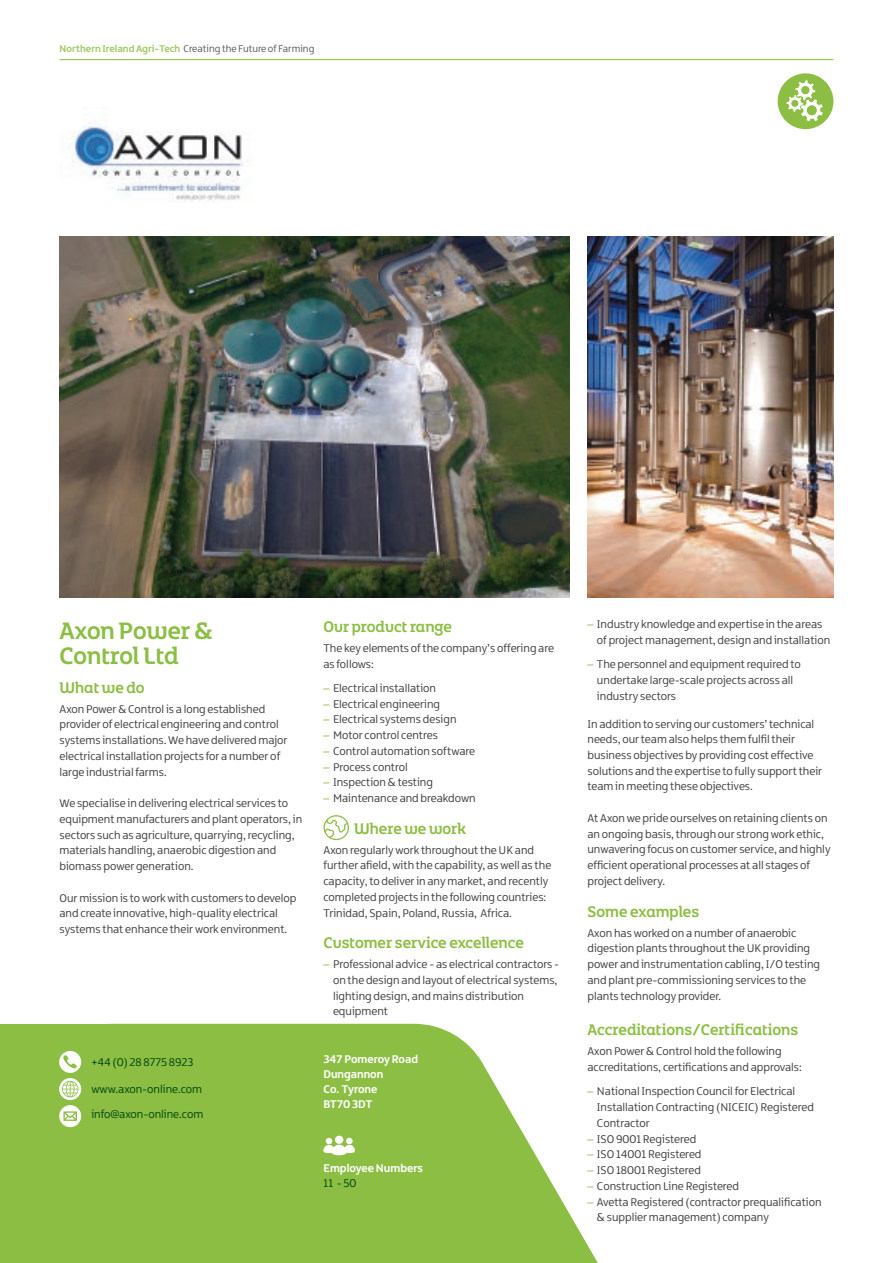
<style>
.page{position:relative;width:893px;height:1263px;background:#fff}
.page>*{position:absolute;margin:0;border:0;box-sizing:border-box;transform-origin:0 0}
.t1{font:25.5px/25.5px "Northern Ireland Headline";color:#8cbe44}
.t2{font:16.5px "Northern Ireland Headline";color:#8cbe44}
.t3{font:12px/15.8px "Northern Ireland";color:#3e3e3f}
.t4{font:12px/25.2px "Northern Ireland";color:#004713}
.t5{font:700 12px/15px "Northern Ireland";color:#fff}
.t6{font:10.5px "Northern Ireland";color:#57585a}
.s1{font-weight:700;color:#a2c966}
.s2{color:#8cbe44}
</style>
<div class="page">
<hr style="left:60px;top:59px;width:773px;height:1px;background:#98c452">
<svg style="left:249px;top:1024px;width:349px;height:239px;fill:#8cbe44"></svg>
<div style="left:0;top:1024px;width:249px;height:239px;background:#8cbe44"></div>
<svg style="left:59px;top:1051px;width:22px;height:76px"></svg>
<div style="left:335px;top:1136px;width:8px;height:8px;background:#fff;border-radius:50%"></div>
<svg style="left:323px;top:1138px;width:32px;height:17px"></svg>
<img style="left:71px;top:121px;width:172px;height:81px">
<svg style="left:323px;top:815px;width:26px;height:25px"></svg>
<img style="left:60px;top:236px;width:509px;height:361px">
<img style="left:587px;top:236px;width:246px;height:361px">
<svg style="left:778px;top:73px;width:55px;height:56px"></svg>
<p class="t6" style="left:60px;top:42px;width:256px"><span class="s1">Northern Ireland Agri-Tech</span> Creating the Future of Farming</p>
<h1 class="t1" style="left:60px;top:617px;width:155px">Axon Power &amp;<br>Control Ltd</h1>
<h2 class="t2" style="left:60px;top:677px;width:87px">What we do</h2>
<p class="t3" style="left:60px;top:701px;width:230px">Axon Power &amp; Control is a long established provider of electrical engineering and control systems installations. We have delivered major electrical installation projects for a number of large industrial farms.</p>
<p class="t3" style="left:60px;top:795px;width:244px">We specialise in delivering electrical services to equipment manufacturers and plant operators, in sectors such as agriculture, quarrying, recycling, materials handling, anaerobic digestion and biomass power generation.</p>
<p class="t3" style="left:60px;top:890px;width:238px">Our mission is to work with customers to develop and create innovative, high-quality electrical systems that enhance their work environment.</p>
<p class="t4" style="left:91px;top:1050px;width:103px">+44 (0) 28 8775 8923</p>
<p class="t4" style="left:91px;top:1076px;width:114px">www.axon-online.com info@axon-online.com</p>
<h2 class="t2" style="left:323px;top:616px;width:130px">Our product range</h2>
<p class="t3" style="left:323px;top:640px;width:232px">The key elements of the company’s offering are as follows:</p>
<p class="t3" style="left:323px;top:680px;width:114px"><span class="s2">–</span> Electrical installation</p>
<p class="t3" style="left:323px;top:696px;width:118px"><span class="s2">–</span> Electrical engineering</p>
<p class="t3" style="left:323px;top:712px;width:135px"><span class="s2">–</span> Electrical systems design</p>
<p class="t3" style="left:323px;top:727px;width:116px"><span class="s2">–</span> Motor control centres</p>
<p class="t3" style="left:323px;top:743px;width:153px"><span class="s2">–</span> Control automation software</p>
<p class="t3" style="left:323px;top:759px;width:86px"><span class="s2">–</span> Process control</p>
<p class="t3" style="left:323px;top:775px;width:111px"><span class="s2">–</span> Inspection &amp; testing</p>
<p class="t3" style="left:323px;top:790px;width:154px"><span class="s2">–</span> Maintenance and breakdown</p>
<h2 class="t2" style="left:354px;top:818px;width:114px">Where we work</h2>
<p class="t3" style="left:323px;top:842px;width:229px">Axon regularly work throughout the UK and further afield, with the capability, as well as the capacity, to deliver in any market, and recently completed projects in the following countries:<br>Trinidad, Spain, Poland, Russia, Africa.</p>
<h2 class="t2" style="left:323px;top:932px;width:202px">Customer service excellence</h2>
<p class="t3" style="left:333px;top:956px;width:228px;text-indent:-10px"><span class="s2">–</span> Professional advice - as electrical contractors - on the design and layout of electrical systems, lighting design, and mains distribution equipment</p>
<p class="t5" style="left:323px;top:1051px;width:96px">347 Pomeroy Road<br>Dungannon<br>Co. Tyrone<br>BT70 3DT</p>
<p class="t5" style="left:323px;top:1160px;width:101px">Employee Numbers</p>
<p class="t4" style="left:323px;top:1171px;width:34px">11 - 50</p>
<p class="t3" style="left:597px;top:617px;width:235px;text-indent:-10px"><span class="s2">–</span> Industry knowledge and expertise in the areas of project management, design and installation</p>
<p class="t3" style="left:597px;top:657px;width:205px;text-indent:-10px"><span class="s2">–</span> The personnel and equipment required to undertake large-scale projects across all industry sectors</p>
<p class="t3" style="left:587px;top:716px;width:236px">In addition to serving our customers’ technical needs, our team also helps them fulfil their business objectives by providing cost effective solutions and the expertise to fully support their team in meeting these objectives.</p>
<p class="t3" style="left:587px;top:810px;width:245px">At Axon we pride ourselves on retaining clients on an ongoing basis, through our strong work ethic, unwavering focus on customer service, and highly efficient operational processes at all stages of project delivery.</p>
<h2 class="t2" style="left:587px;top:901px;width:113px">Some examples</h2>
<p class="t3" style="left:587px;top:925px;width:234px">Axon has worked on a number of anaerobic digestion plants throughout the UK providing power and instrumentation cabling, I/O testing and plant pre-commissioning services to the plants technology provider.</p>
<h2 class="t2" style="left:587px;top:1019px;width:212px">Accreditations/Certifications</h2>
<p class="t3" style="left:587px;top:1044px;width:216px">Axon Power &amp; Control hold the following accreditations, certifications and approvals:</p>
<p class="t3" style="left:597px;top:1084px;width:219px;text-indent:-10px"><span class="s2">–</span> National Inspection Council for Electrical<br>Installation Contracting (NICEIC) Registered<br>Contractor</p>
<p class="t3" style="left:587px;top:1131px;width:110px"><span class="s2">–</span> ISO 9001 Registered</p>
<p class="t3" style="left:587px;top:1147px;width:116px"><span class="s2">–</span> ISO 14001 Registered</p>
<p class="t3" style="left:587px;top:1162px;width:115px"><span class="s2">–</span> ISO 18001 Registered</p>
<p class="t3" style="left:587px;top:1178px;width:153px"><span class="s2">–</span> Construction Line Registered</p>
<p class="t3" style="left:597px;top:1194px;width:226px;text-indent:-10px"><span class="s2">–</span> Avetta Registered (contractor prequalification &amp; supplier management) company</p>
</div>
